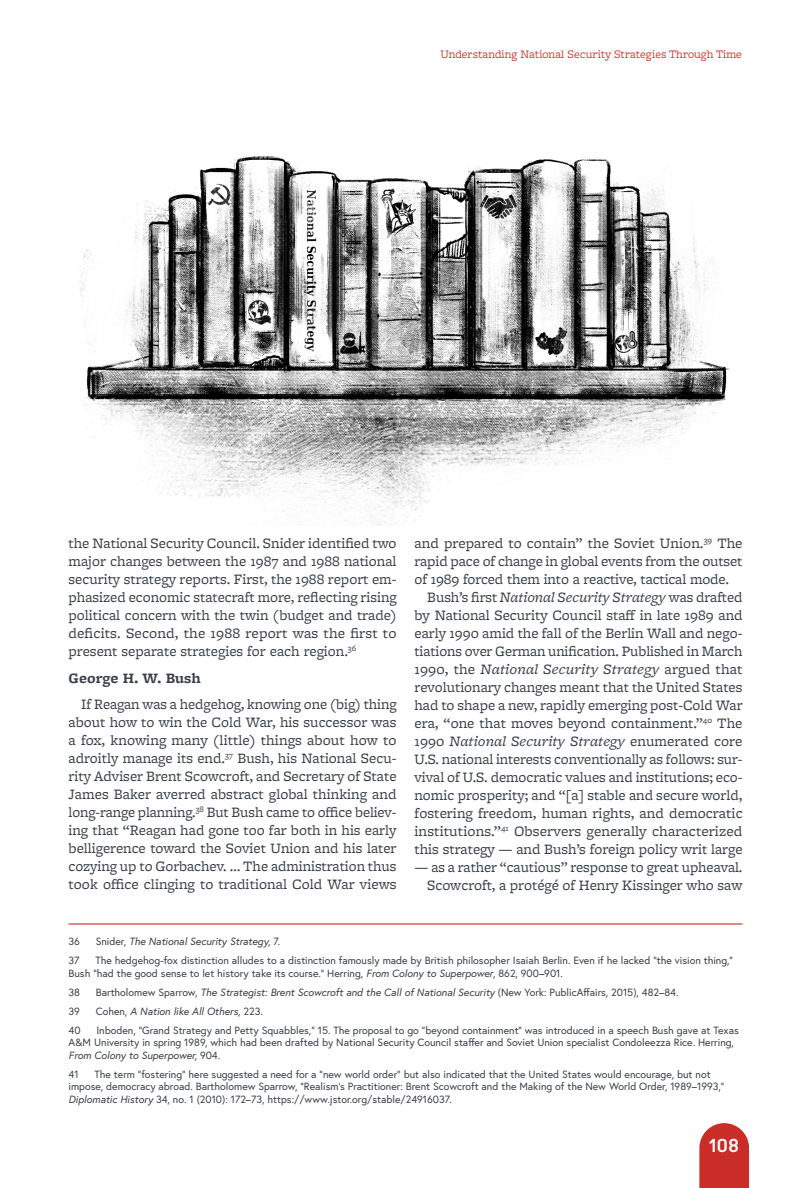
<style>
.page{position:relative;width:810px;height:1188px;background:#fff}
.page>*{position:absolute;margin:0;border:0;box-sizing:border-box;transform-origin:0 0}
.t1{font:18px "Reross Quadratic";color:#fff;scale:1.08 1}
.t2{font:15px/18px "Freight Micro Pro";color:#3a4048;text-align:justify}
.t3{font:italic 15px "Freight Micro Pro";letter-spacing:.005em;color:#3a4048}
.t4{font:700 15px "Freight Micro Pro";color:#3a4048}
.t5{font:12px "Freight Macro Pro";color:#ca2d27}
.t6{font:10.5px/12.6px "Europa";color:#3a4048}
.t7{font:italic 10.5px "Europa";color:#3a4048}
.s1{font-style:normal}
.s2{font-style:italic}
</style>
<div class="page">
<svg style="left:699px;top:1123px;width:50px;height:65px;background:#ce403a"></svg>
<hr style="left:69px;top:923px;width:673px;height:2px;background:#ca2d27">
<img style="left:79px;top:156px;width:651px;height:370px">
<p class="t5" style="left:441px;top:46px;width:303px">Understanding National Security Strategies Through Time</p>
<p class="t2" style="left:69px;top:534px;width:330px">the National Security Council. Snider identified two major changes between the 1987 and 1988 national security strategy reports. First, the 1988 report em&shy;phasized economic statecraft more, reflecting rising political concern with the twin (budget and trade) deficits. Second, the 1988 report was the first to present separate strategies for each region.<sup>36</sup></p>
<p class="t4" style="left:69px;top:668px;width:134px">George H. W. Bush</p>
<p class="t2" style="left:69px;top:695px;width:330px;text-indent:13px">If Reagan was a hedgehog, knowing one (big) thing about how to win the Cold War, his successor was a fox, knowing many (little) things about how to adroitly manage its end.<sup>37</sup> Bush, his National Secu&shy;rity Adviser Brent Scowcroft, and Secretary of State James Baker averred abstract global thinking and long-range planning.<sup>38</sup> But Bush came to office believ&shy;ing that “Reagan had gone too far both in his early belligerence toward the Soviet Union and his later cozying up to Gorbachev. … The administration thus took office clinging to traditional Cold War views</p>
<p class="t2" style="left:415px;top:534px;width:329px">and prepared to contain” the Soviet Union.<sup>39</sup> The</p>
<p class="t2" style="left:415px;top:552px;width:329px">rapid pace of change in global events from the outset</p>
<p class="t2" style="left:415px;top:570px;width:316px">of 1989 forced them into a reactive, tactical mode.</p>
<p class="t3" style="left:427px;top:587px;width:317px"><span class="s1">Bush’s first</span> National Security Strategy <span class="s1">was drafted</span></p>
<p class="t2" style="left:415px;top:606px;width:330px">by National Security Council staff in late 1989 and</p>
<p class="t2" style="left:415px;top:624px;width:329px">early 1990 amid the fall of the Berlin Wall and nego-</p>
<p class="t2" style="left:415px;top:642px;width:329px">tiations over German unification. Published in March</p>
<p class="t3" style="left:415px;top:659px;width:330px"><span class="s1">1990, the</span> National Security Strategy <span class="s1">argued that</span></p>
<p class="t2" style="left:415px;top:678px;width:330px">revolutionary changes meant that the United States</p>
<p class="t2" style="left:415px;top:696px;width:330px">had to shape a new, rapidly emerging post-Cold War</p>
<p class="t2" style="left:415px;top:714px;width:329px">era, “one that moves beyond containment.”<sup>40</sup> The</p>
<p class="t3" style="left:415px;top:731px;width:329px"><span class="s1">1990</span> National Security Strategy <span class="s1">enumerated core</span></p>
<p class="t2" style="left:415px;top:750px;width:329px">U.S. national interests conventionally as follows: sur-</p>
<p class="t2" style="left:415px;top:768px;width:329px">vival of U.S. democratic values and institutions; eco-</p>
<p class="t2" style="left:415px;top:786px;width:329px">nomic prosperity; and “[a] stable and secure world,</p>
<p class="t2" style="left:415px;top:804px;width:330px">fostering freedom, human rights, and democratic</p>
<p class="t2" style="left:415px;top:822px;width:329px">institutions.”<sup>41</sup> Observers generally characterized</p>
<p class="t2" style="left:415px;top:840px;width:330px">this strategy — and Bush’s foreign policy writ large</p>
<p class="t2" style="left:415px;top:858px;width:330px;text-align:right">— as a rather “cautious” response to great upheaval.<br>Scowcroft, a protégé of Henry Kissinger who saw</p>
<p class="t6" style="left:69px;top:935px;width:13px">36</p>
<p class="t7" style="left:96px;top:935px;width:186px"><span class="s1">Snider,</span> The National Security Strategy, <span class="s1">7.</span></p>
<p class="t6" style="left:69px;top:954px;width:13px">37</p>
<p class="t6" style="left:69px;top:954px;width:666px;text-indent:27px">The hedgehog-fox distinction alludes to a distinction famously made by British philosopher Isaiah Berlin. Even if he lacked “the vision thing,”<br>Bush “had the good sense to let history take its course.” Herring, <span class="s2">From Colony to Superpower</span>, 862, 900–901.</p>
<p class="t6" style="left:69px;top:985px;width:13px">38</p>
<p class="t7" style="left:96px;top:985px;width:584px"><span class="s1">Bartholomew Sparrow,</span> The Strategist: Brent Scowcroft and the Call of National Security <span class="s1">(New York: PublicAffairs, 2015), 482–84.</span></p>
<p class="t6" style="left:69px;top:1004px;width:13px">39</p>
<p class="t7" style="left:96px;top:1004px;width:169px"><span class="s1">Cohen,</span> A Nation like All Others<span class="s1">, 223.</span></p>
<p class="t6" style="left:69px;top:1023px;width:14px">40</p>
<p class="t6" style="left:69px;top:1023px;width:672px;text-indent:28px">Inboden, “Grand Strategy and Petty Squabbles,” 15. The proposal to go “beyond containment” was introduced in a speech Bush gave at Texas<br>A&amp;M University in spring 1989, which had been drafted by National Security Council staffer and Soviet Union specialist Condoleezza Rice. Herring,<br><span class="s2">From Colony to Superpower,</span> 904.</p>
<p class="t6" style="left:69px;top:1068px;width:12px">41</p>
<p class="t6" style="left:69px;top:1068px;width:657px;text-indent:26px">The term “fostering” here suggested a need for a “new world order” but also indicated that the United States would encourage, but not impose, democracy abroad. Bartholomew Sparrow, “Realism’s Practitioner: Brent Scowcroft and the Making of the New World Order, 1989–1993,”<br><span class="s2">Diplomatic History</span> 34, no. 1 (2010): 172–73, https://www.jstor.org/stable/24916037.</p>
<p class="t1" style="left:709px;top:1134px;width:30px">108</p>
</div>
